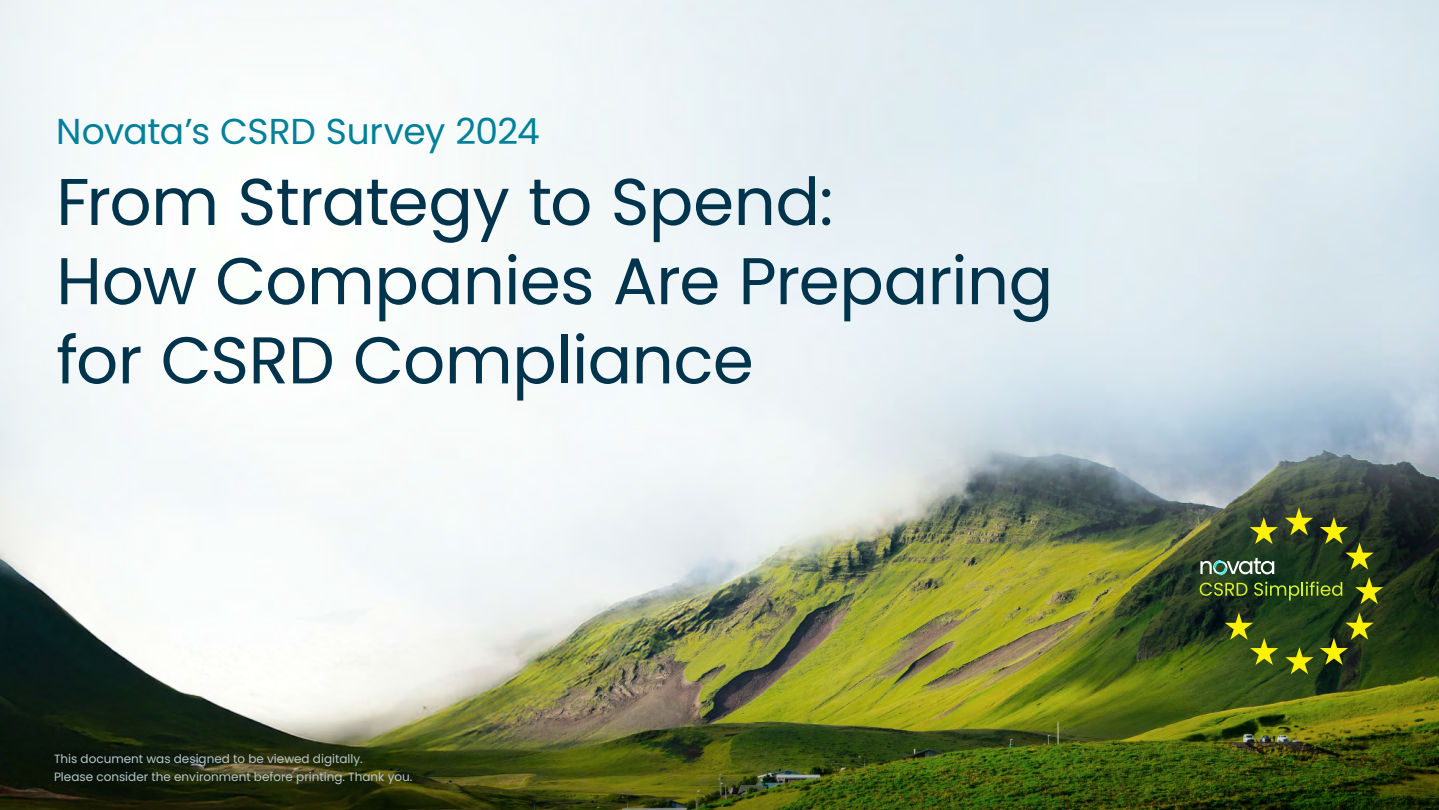
<style>
.page{position:relative;width:1439px;height:810px;background:#fff}
.page>*{position:absolute;margin:0;border:0;box-sizing:border-box;transform-origin:0 0}
.t1{font:66px/79.2px "Poppins";letter-spacing:-.01em;color:#00344d}
.t2{font:36px "Poppins";letter-spacing:-.015em;color:#008099}
.t3{font:12px/18px "Poppins";color:#b6c6cc}
</style>
<div class="page">
<img style="left:0;top:0;width:1438px;height:566px">
<svg style="left:1284px;top:507px;width:29px;height:28px"></svg>
<svg style="left:1319px;top:517px;width:54px;height:49px;background:#49531a"></svg>
<svg style="left:1249px;top:517px;width:29px;height:27px"></svg>
<svg style="left:1200px;top:558px;width:74px;height:8px"></svg>
<img style="left:0;top:566px;width:1438px;height:244px">
<h2 class="t2" style="left:56px;top:111px;width:485px">Novata’s CSRD Survey 2024</h2>
<h1 class="t1" style="left:56px;top:163px;width:998px">From Strategy to Spend:<br>How Companies Are Preparing for CSRD Compliance</h1>
<p class="t3" style="left:54px;top:749px;width:360px">This document was designed to be viewed digitally.<br>Please consider the environment before printing. Thank you.</p>
</div>
